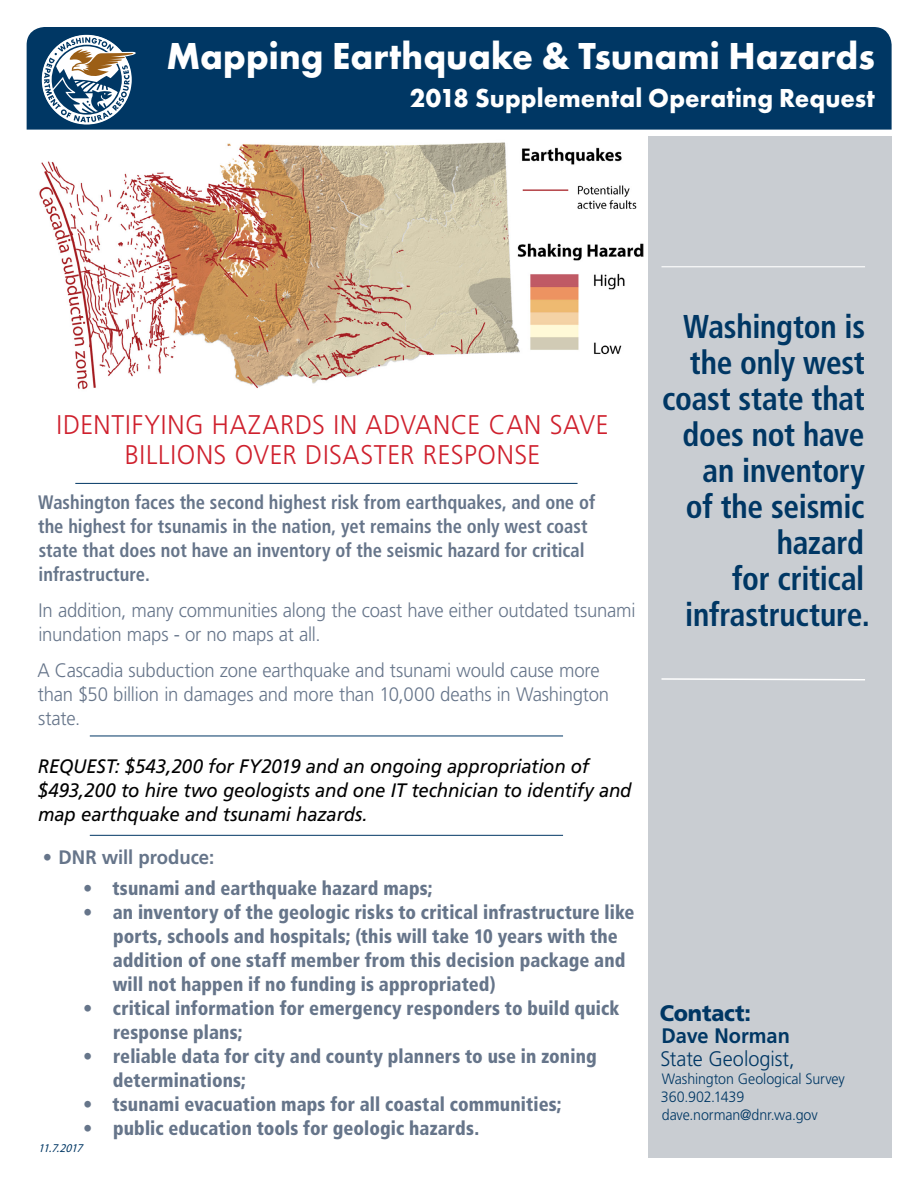
<style>
.page{position:relative;width:918px;height:1188px;background:#fff}
.page>*{position:absolute;margin:0;border:0;box-sizing:border-box;transform-origin:0 0}
.t1{font:700 39px "Futura PT";color:#fff;scale:.95 1}
.t2{font:700 condensed 33px/36px "Frutiger LT Std";letter-spacing:-.01em;color:#003764;text-align:right;scale:.95 1}
.t3{font:300 27px/30px "Frutiger LT Std";letter-spacing:.025em;color:#cf202d;text-align:center;scale:.95 1}
.t4{font:700 27px "Futura PT";letter-spacing:.005em;color:#fff;scale:.95 1}
.t5{font:900 22.5px "Frutiger LT Std";letter-spacing:-.005em;color:#003764;scale:.95 1}
.t6{font:300 21px "Frutiger LT Std";color:#003764;scale:.95 1}
.t7{font:700 21px "Frutiger LT Std";color:#003764;scale:.95 1}
.t8{font:900 condensed 19.5px/24px "Frutiger LT Std";letter-spacing:.005em;color:#66758a;scale:.95 1}
.t9{font:300 19.5px/24px "Frutiger LT Std";letter-spacing:-.01em;color:#66758a;scale:.95 1}
.t10{font:700 condensed 19.5px/24px "Frutiger LT Std";color:#66758a;scale:.95 1}
.t11{font:italic 19.5px/24px "Frutiger LT Std";letter-spacing:-.005em;color:#000;scale:.95 1}
.t12{font:700 19.5px "Frutiger LT Std";color:#66758a;scale:.95 1}
.t13{font:300 15px/18px "Frutiger LT Std";letter-spacing:-.01em;color:#003764;scale:.95 1}
.t14{font:italic 12px "Myriad Pro";color:#003764;scale:.95 1}
</style>
<div class="page">
<div style="left:648px;top:136px;width:244px;height:1022px;background:#c9cdd2"></div>
<hr style="left:662px;top:266px;width:203px;height:1px;background:#fff">
<div style="left:27px;top:27px;width:865px;height:103px;background:#003764"></div>
<svg style="left:40px;top:33px;width:96px;height:93px"></svg>
<hr style="left:75px;top:483px;width:503px;height:1px;background:#003764">
<hr style="left:90px;top:736px;width:473px;height:1px;background:#003764">
<hr style="left:90px;top:835px;width:473px;height:1px;background:#003764">
<img style="left:39px;top:142px;width:605px;height:248px">
<svg style="left:661px;top:678px;width:204px;height:3px"></svg>
<h1 class="t1" style="left:166px;top:31px;width:747px">Mapping Earthquake &amp; Tsunami Hazards</h1>
<h3 class="t4" style="left:410px;top:81px;width:491px">2018 Supplemental Operating Request</h3>
<h3 class="t3" style="left:57px;top:410px;width:583px">IDENTIFYING HAZARDS IN ADVANCE CAN SAVE<br>BILLIONS OVER DISASTER RESPONSE</h3>
<p class="t10" style="left:38px;top:491px;width:588px">Washington faces the second highest risk from earthquakes, and one of the highest for tsunamis in the nation, yet remains the only west coast state that does not have an inventory of the seismic hazard for critical infrastructure.</p>
<p class="t9" style="left:38px;top:599px;width:630px">In addition, many communities along the coast have either outdated tsunami inundation maps - or no maps at all.</p>
<p class="t9" style="left:37px;top:659px;width:603px">A Cascadia subduction zone earthquake and tsunami would cause more than $50 billion in damages and more than 10,000 deaths in Washington state.</p>
<p class="t11" style="left:38px;top:755px;width:627px">REQUEST: $543,200 for FY2019 and an ongoing appropriation of $493,200 to hire two geologists and one IT technician to identify and map earthquake and tsunami hazards.</p>
<p class="t12" style="left:43px;top:846px;width:182px">• DNR will produce:</p>
<p class="t8" style="left:83px;top:876px;width:369px">• tsunami and earthquake hazard maps;</p>
<p class="t8" style="left:113px;top:900px;width:551px;text-indent:-29px">• an inventory of the geologic risks to critical infrastructure like ports, schools and hospitals; (this will take 10 years with the addition of one staff member from this decision package and will not happen if no funding is appropriated)</p>
<p class="t8" style="left:113px;top:996px;width:535px;text-indent:-30px">• critical information for emergency responders to build quick response plans;</p>
<p class="t8" style="left:113px;top:1044px;width:511px;text-indent:-30px">• reliable data for city and county planners to use in zoning determinations;</p>
<p class="t8" style="left:83px;top:1092px;width:505px">• tsunami evacuation maps for all coastal communities;</p>
<p class="t8" style="left:83px;top:1116px;width:418px">• public education tools for geologic hazards.</p>
<p class="t14" style="left:38px;top:1140px;width:52px">11.7.2017</p>
<h2 class="t2" style="left:662px;top:309px;width:221px">Washington is the only west coast state that does not have an inventory<br>of the seismic hazard<br>for critical infrastructure.</h2>
<p class="t5" style="left:660px;top:1000px;width:98px">Contact:</p>
<p class="t7" style="left:662px;top:1023px;width:137px">Dave Norman</p>
<p class="t6" style="left:661px;top:1046px;width:143px">State Geologist,</p>
<p class="t13" style="left:661px;top:1070px;width:195px">Washington Geological Survey<br>360.902.1439 dave.norman@dnr.wa.gov</p>
</div>
